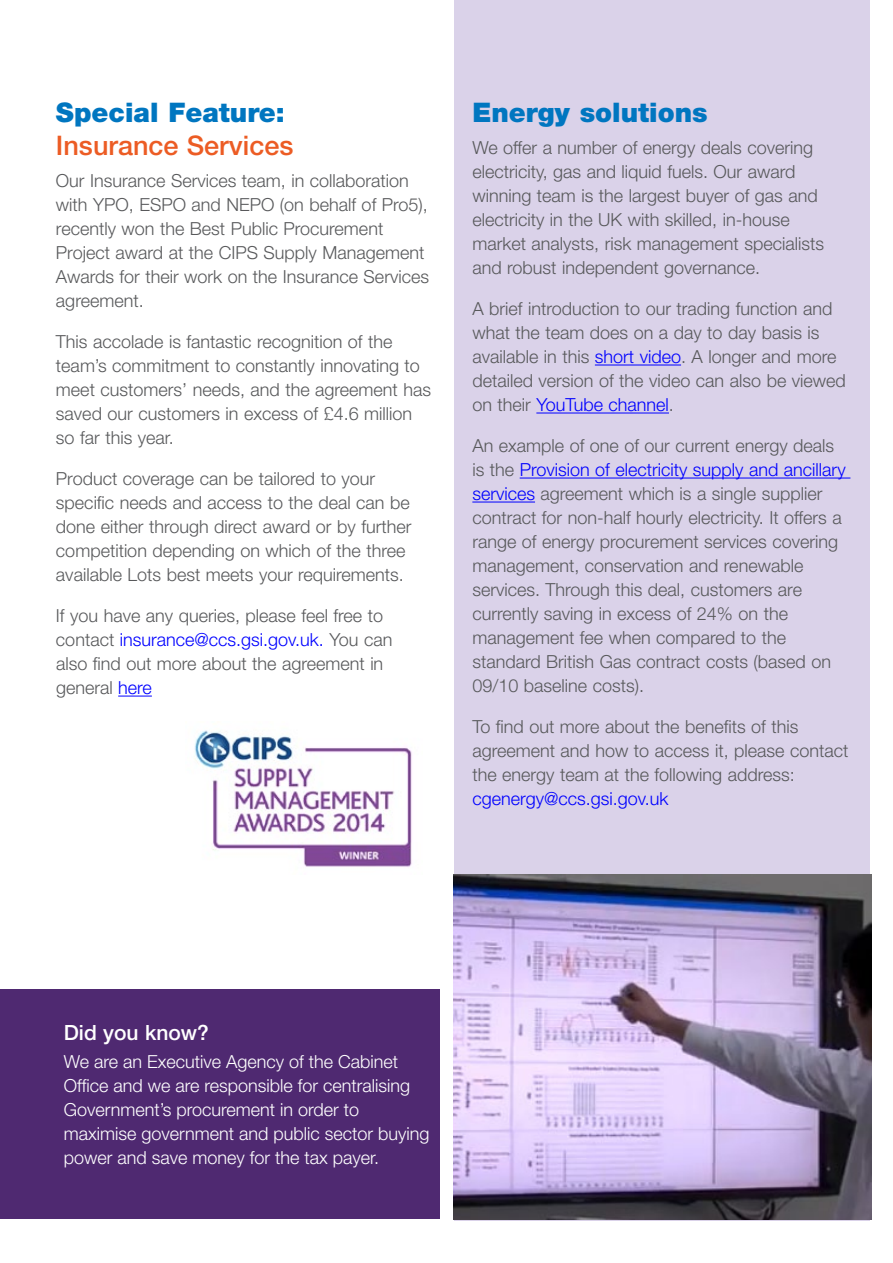
<style>
.page{position:relative;width:893px;height:1263px;background:#fff}
.page>*{position:absolute;margin:0;border:0;box-sizing:border-box;transform-origin:0 0}
.t1{font:900 27px "Helvetica Neue LT";color:#0076c0}
.t2{font:500 27px "Helvetica Neue LT";color:#ec5c24}
.t3{font:500 21px "Helvetica Neue LT";color:#fff}
.t4{font:300 18px/24px "Helvetica Neue LT";color:#58595b}
.t5{font:300 18px/24px "Helvetica Neue LT";color:#fff}
.t6{font:300 18px "Helvetica Neue LT";color:#00f}
.s1{color:#00f}
</style>
<div class="page">
<div style="left:454px;top:0;width:415px;height:1220px;background:#dad2e9"></div>
<hr style="left:118px;top:696px;width:34px;height:1px;background:#00f">
<hr style="left:595px;top:365px;width:86px;height:1px;background:#00f">
<hr style="left:536px;top:413px;width:133px;height:1px;background:#00f">
<hr style="left:520px;top:478px;width:330px;height:1px;background:#00f">
<hr style="left:472px;top:502px;width:63px;height:1px;background:#00f">
<div style="left:0;top:989px;width:439px;height:230px;background:#4f2971"></div>
<img style="left:194px;top:730px;width:218px;height:137px">
<img style="left:453px;top:874px;width:419px;height:345px">
<h1 class="t1" style="left:56px;top:96px;width:230px">Special Feature:</h1>
<h1 class="t2" style="left:56px;top:129px;width:239px">Insurance Services</h1>
<p class="t4" style="left:56px;top:168px;width:374px">Our Insurance Services team, in collaboration with YPO, ESPO and NEPO (on behalf of Pro5), recently won the Best Public Procurement Project award at the CIPS Supply Management Awards for their work on the Insurance Services agreement.</p>
<p class="t4" style="left:56px;top:329px;width:377px">This accolade is fantastic recognition of the team’s commitment to constantly innovating to meet customers’ needs, and the agreement has saved our customers in excess of £4.6 million so far this year.</p>
<p class="t4" style="left:56px;top:466px;width:357px">Product coverage can be tailored to your specific needs and access to the deal can be done either through direct award or by further competition depending on which of the three available Lots best meets your requirements.</p>
<p class="t4" style="left:56px;top:603px;width:338px">If you have any queries, please feel free to contact <span class="s1">insurance@ccs.gsi.gov.uk.</span> You can also find out more about the agreement in general <span class="s1">here</span></p>
<h1 class="t1" style="left:472px;top:96px;width:237px">Energy solutions</h1>
<p class="t4" style="left:472px;top:135px;width:353px">We offer a number of energy deals covering electricity, gas and liquid fuels. Our award winning team is the largest buyer of gas and electricity in the UK with skilled, in-house market analysts, risk management specialists and robust independent governance.</p>
<p class="t4" style="left:472px;top:296px;width:375px">A brief introduction to our trading function and what the team does on a day to day basis is available in this <span class="s1">short video</span>. A longer and more detailed version of the video can also be viewed on their <span class="s1">YouTube channel</span>.</p>
<p class="t4" style="left:472px;top:433px;width:375px">An example of one of our current energy deals is the <span class="s1">Provision of electricity supply and ancillary services</span> agreement which is a single supplier contract for non-half hourly electricity. It offers a range of energy procurement services covering management, conservation and renewable services. Through this deal, customers are currently saving in excess of 24% on the management fee when compared to the standard British Gas contract costs (based on 09/10 baseline costs).</p>
<p class="t4" style="left:472px;top:714px;width:378px">To find out more about the benefits of this agreement and how to access it, please contact the energy team at the following address:</p>
<p class="t6" style="left:472px;top:788px;width:198px">cgenergy@ccs.gsi.gov.uk</p>
<p class="t3" style="left:64px;top:1020px;width:147px">Did you know?</p>
<p class="t5" style="left:64px;top:1049px;width:367px">We are an Executive Agency of the Cabinet Office and we are responsible for centralising Government’s procurement in order to maximise government and public sector buying power and save money for the tax payer.</p>
</div>
